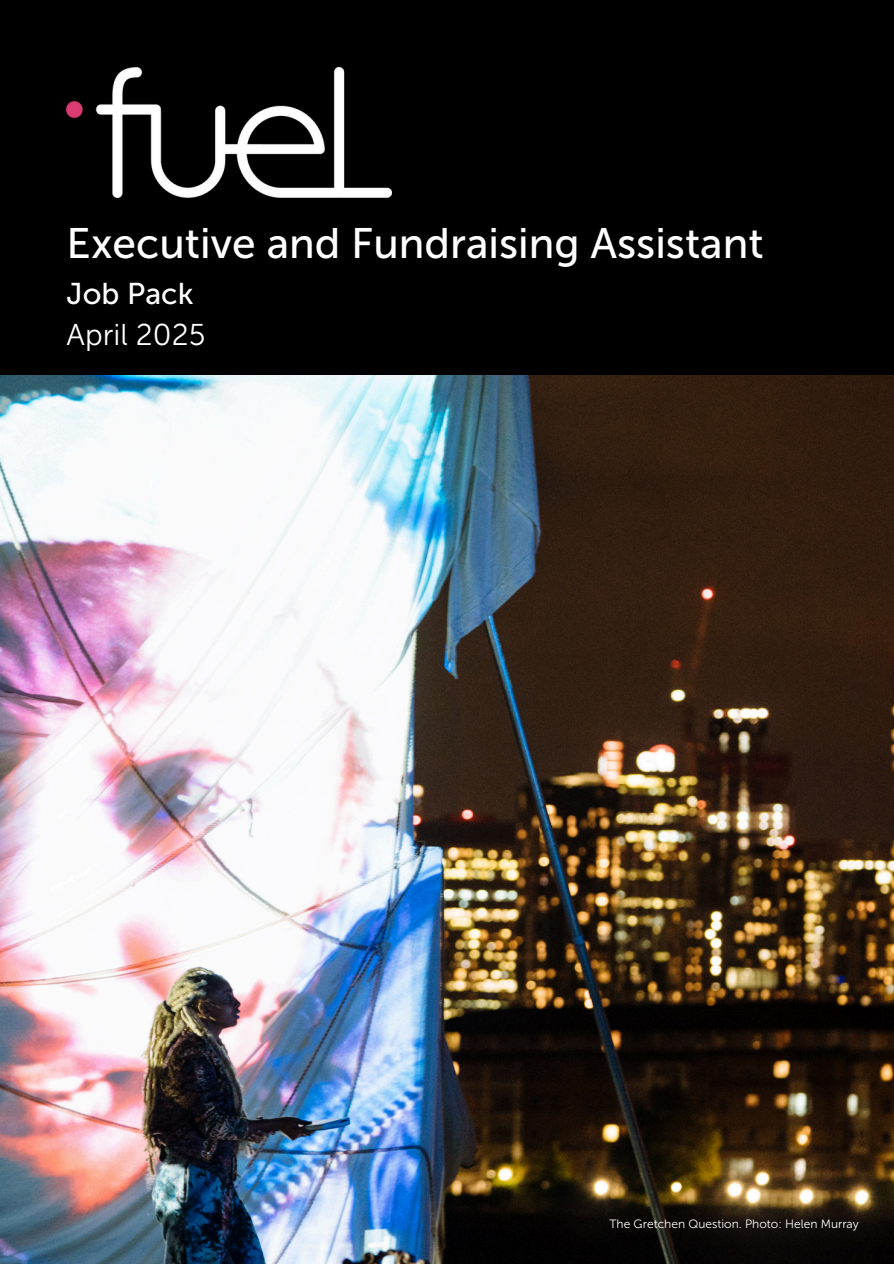
<style>
.page{position:relative;width:894px;height:1264px;background:#fff}
.page>*{position:absolute;margin:0;border:0;box-sizing:border-box;transform-origin:0 0}
.t1{font:42.45px "Museo Sans 500";color:#fff}
.t2{font:30px/41.7px "Museo Sans 300";color:#fff}
.t3{font:12px "Museo Sans 300";color:#fff}
.s1{font-family:"Museo Sans 500"}
</style>
<div class="page">
<div style="left:0;top:0;width:893px;height:1263px;background:#000"></div>
<img style="left:67px;top:68px;width:324px;height:129px">
<img style="left:0;top:375px;width:893px;height:888px">
<p class="t1" style="left:67px;top:218px;width:698px">Executive and Fundraising Assistant</p>
<p class="t2" style="left:67px;top:272px;width:140px"><span class="s1">Job Pack<br></span>April 2025</p>
<h1 class="t3" style="left:609px;top:1216px;width:251px">The Gretchen Question. Photo: Helen Murray</h1>
</div>
